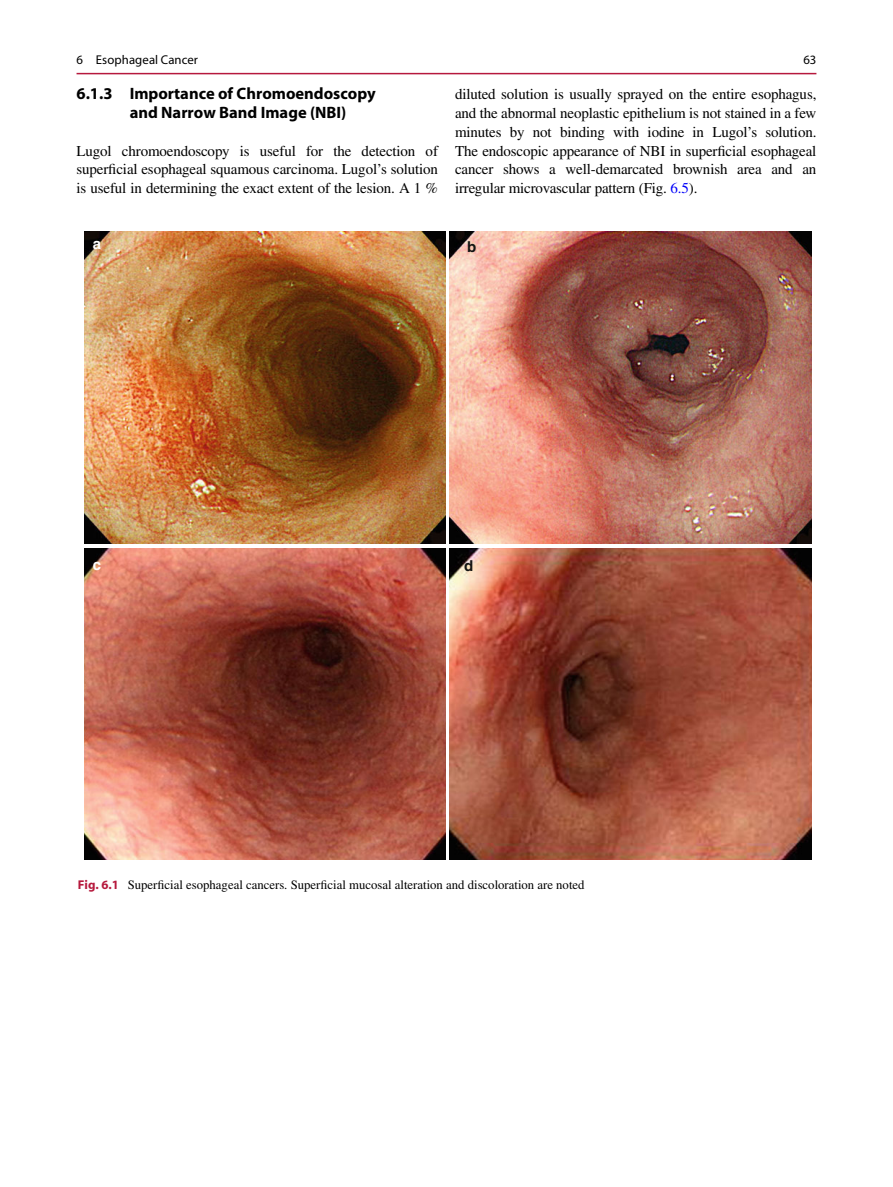
<style>
.page{position:relative;width:893px;height:1187px;background:#fff}
.page>*{position:absolute;margin:0;border:0;box-sizing:border-box;transform-origin:0 0}
.t1{font:700 16.5px/18.8px "Myriad";color:#000}
.t2{font:15px/18.8px "Times";letter-spacing:-.01em;color:#000;text-align:justify}
.t3{font:700 15px "Helvetica";color:#fff}
.t4{font:700 15px "Helvetica";color:#131413}
.t5{font:12.75px "Times";color:#000}
.t6{font:12.75px "Myriad";letter-spacing:.01em;color:#000}
.s1{color:#0000fa}
.s2{font-family:"Myriad";font-weight:700;color:#b6193d}
</style>
<div class="page">
<img style="left:84px;top:232px;width:362px;height:311px">
<img style="left:450px;top:232px;width:361px;height:311px">
<img style="left:84px;top:548px;width:362px;height:311px">
<img style="left:450px;top:548px;width:361px;height:311px">
<hr style="left:77px;top:73px;width:739px;height:1px;background:#b6193d">
<p class="t6" style="left:77px;top:55px;width:123px">6 Esophageal Cancer</p>
<p class="t1" style="left:130px;top:86px;width:248px;text-indent:-53px">6.1.3 Importance of Chromoendoscopy and Narrow Band Image (NBI)</p>
<p class="t2" style="left:77px;top:143px;width:363px">Lugol chromoendoscopy is useful for the detection of superficial esophageal squamous carcinoma. Lugol’s solution is useful in determining the exact extent of the lesion. A 1 %</p>
<p class="t6" style="left:803px;top:55px;width:14px">63</p>
<p class="t2" style="left:455px;top:86px;width:363px">diluted solution is usually sprayed on the entire esophagus, and the abnormal neoplastic epithelium is not stained in a few minutes by not binding with iodine in Lugol’s solution.<br>The endoscopic appearance of NBI in superficial esophageal cancer shows a well-demarcated brownish area and an irregular microvascular pattern (Fig. <span class="s1">6.5</span> ).</p>
<p class="t3" style="left:93px;top:235px;width:10px">a</p>
<p class="t4" style="left:467px;top:238px;width:11px">b</p>
<p class="t3" style="left:93px;top:555px;width:10px">c</p>
<p class="t4" style="left:464px;top:556px;width:11px">d</p>
<p class="t5" style="left:78px;top:879px;width:508px"><span class="s2">Fig. 6.1</span> Superficial esophageal cancers. Superficial mucosal alteration and discoloration are noted</p>
</div>
